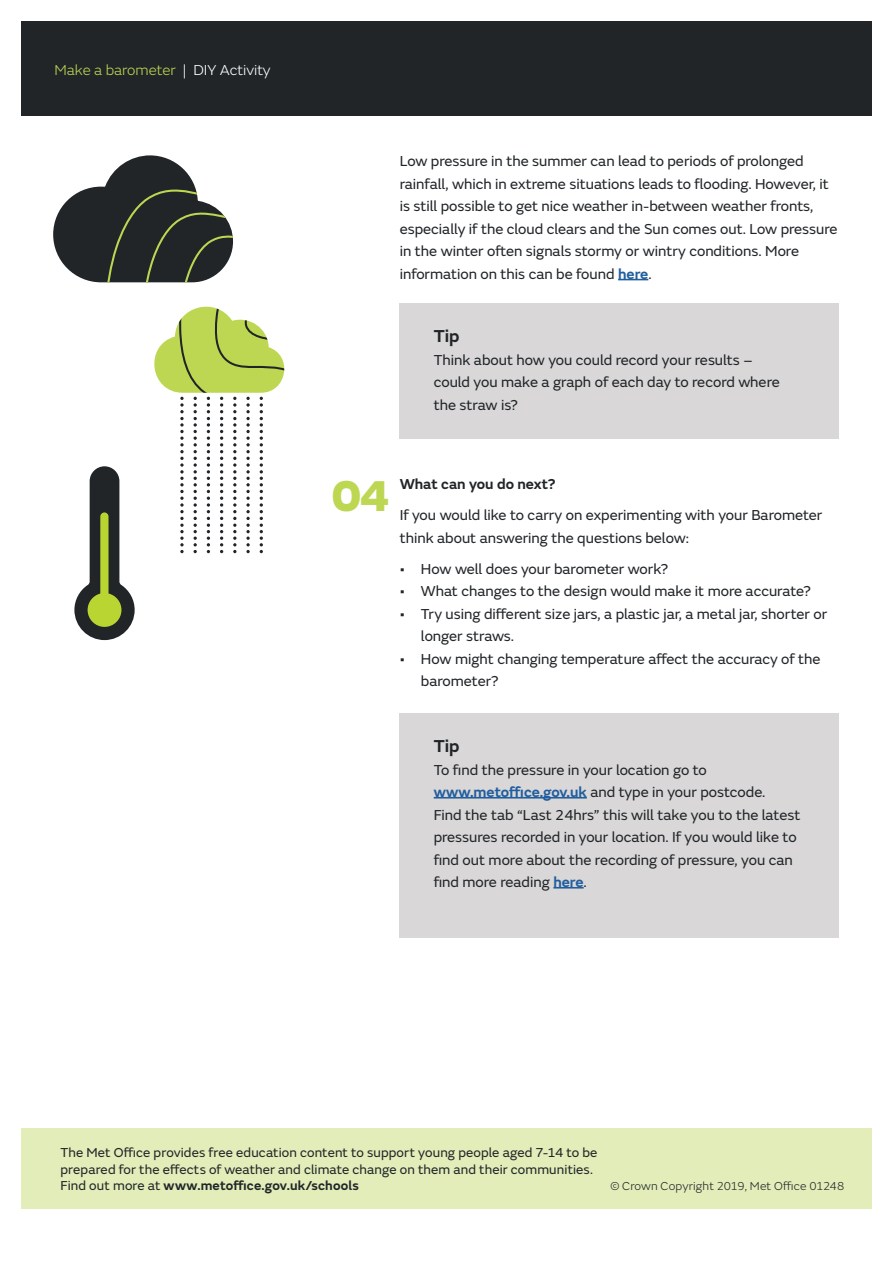
<style>
.page{position:relative;width:893px;height:1263px;background:#fff}
.page>*{position:absolute;margin:0;border:0;box-sizing:border-box;transform-origin:0 0}
.t1{font:800 45px "FS Emeric";color:#bdd753}
.t2{font:600 18px "FS Emeric";color:#212528}
.t3{font:15px/22.5px "FS Emeric";color:#212528}
.t4{font:300 15px "FS Emeric";color:#bdd753}
.t5{font:600 15px "FS Emeric";color:#212528}
.t6{font:13.5px/16.5px "FS Emeric";letter-spacing:.01em;color:#212528}
.t7{font:300 12px "FS Emeric";letter-spacing:.005em;color:#212528}
.s1{color:#fff}
.s2{font-weight:600;color:#215e9e}
.s3{font-weight:600}
</style>
<div class="page">
<div style="left:21px;top:21px;width:851px;height:95px;background:#212528"></div>
<div style="left:21px;top:1128px;width:851px;height:81px;background:#e2edb9"></div>
<svg style="left:154px;top:306px;width:131px;height:247px"></svg>
<svg style="left:53px;top:155px;width:180px;height:127px"></svg>
<svg style="left:74px;top:466px;width:61px;height:174px"></svg>
<div style="left:400px;top:303px;width:439px;height:135px;background:#d9d7d8"></div>
<div style="left:400px;top:713px;width:439px;height:225px;background:#d9d7d8"></div>
<hr style="left:434px;top:797px;width:153px;height:1px;background:#215e9e">
<hr style="left:553px;top:887px;width:31px;height:1px;background:#215e9e">
<hr style="left:618px;top:279px;width:30px;height:1px;background:#215e9e">
<p class="t4" style="left:55px;top:60px;width:218px">Make a barometer <span class="s1">| DIY Activity</span></p>
<p class="t3" style="left:400px;top:149px;width:439px">Low pressure in the summer can lead to periods of prolonged rainfall, which in extreme situations leads to flooding. However, it is still possible to get nice weather in-between weather fronts, especially if the cloud clears and the Sun comes out. Low pressure in the winter often signals stormy or wintry conditions. More information on this can be found <span class="s2">here</span>.</p>
<p class="t2" style="left:434px;top:322px;width:27px">Tip</p>
<p class="t3" style="left:434px;top:347px;width:347px">Think about how you could record your results – could you make a graph of each day to record where the straw is?</p>
<h1 class="t1" style="left:331px;top:460px;width:61px">04</h1>
<p class="t5" style="left:400px;top:473px;width:158px">What can you do next?</p>
<p class="t3" style="left:400px;top:503px;width:424px">If you would like to carry on experimenting with your Barometer think about answering the questions below:</p>
<p class="t3" style="left:400px;top:557px;width:270px">• How well does your barometer work?</p>
<p class="t3" style="left:400px;top:579px;width:413px">• What changes to the design would make it more accurate?</p>
<p class="t3" style="left:421px;top:602px;width:408px;text-indent:-21px">• Try using different size jars, a plastic jar, a metal jar, shorter or longer straws.</p>
<p class="t3" style="left:421px;top:647px;width:401px;text-indent:-21px">• How might changing temperature affect the accuracy of the barometer?</p>
<p class="t2" style="left:434px;top:732px;width:27px">Tip</p>
<p class="t3" style="left:434px;top:757px;width:368px">To find the pressure in your location go to <span class="s2">www.metoffice.gov.uk</span> and type in your postcode.<br>Find the tab “Last 24hrs” this will take you to the latest pressures recorded in your location. If you would like to find out more about the recording of pressure, you can find more reading <span class="s2">here</span>.</p>
<p class="t6" style="left:60px;top:1143px;width:538px">The Met Office provides free education content to support young people aged 7-14 to be prepared for the effects of weather and climate change on them and their communities.<br>Find out more at <span class="s3">www.metoffice.gov.uk/schools</span></p>
<p class="t7" style="left:610px;top:1178px;width:235px">© Crown Copyright 2019, Met Office 01248</p>
</div>
